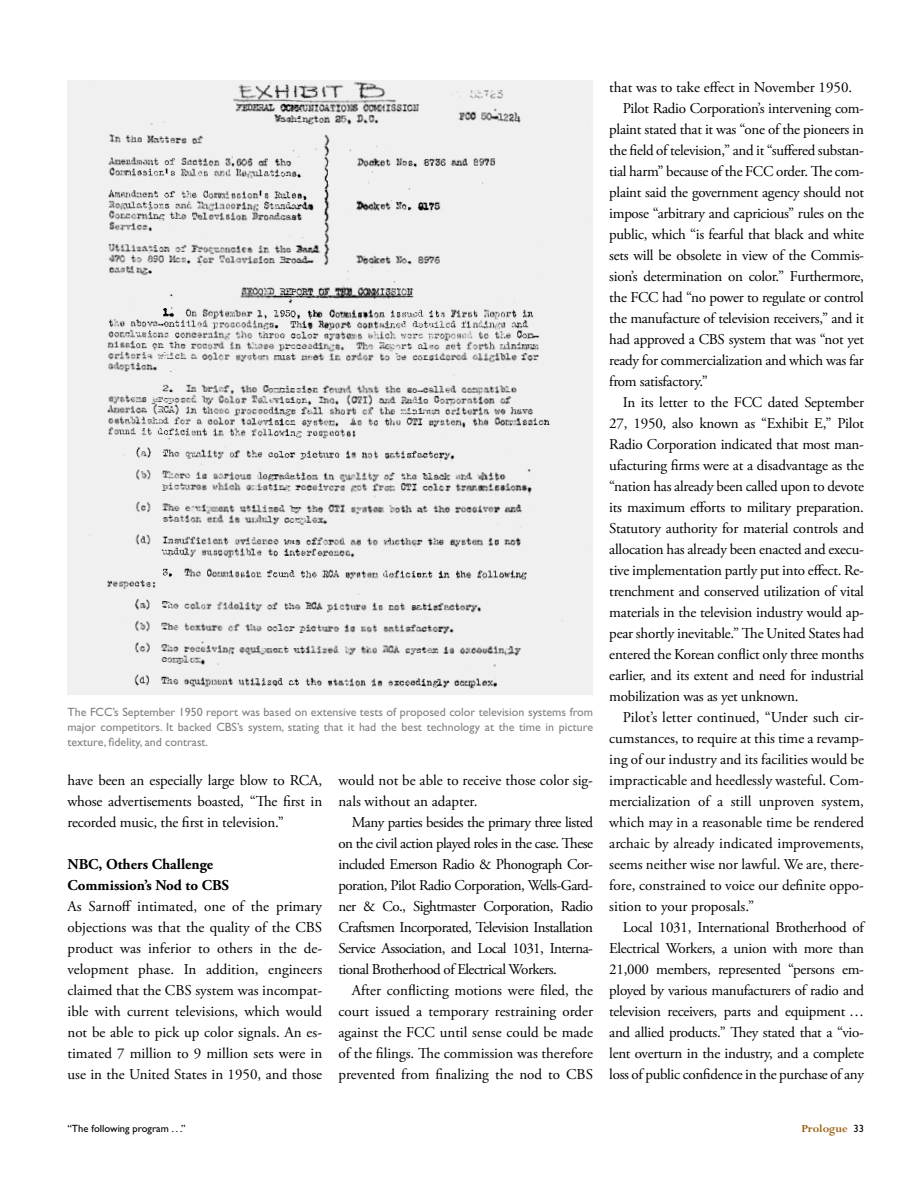
<style>
.page{position:relative;width:918px;height:1188px;background:#fff}
.page>*{position:absolute;margin:0;border:0;box-sizing:border-box;transform-origin:0 0}
.t1{font:15px/21px "Adobe Garamond Pro";letter-spacing:-.015em;color:#000;text-align:justify}
.t2{font:700 15px/21px "Adobe Garamond Pro";color:#000}
.t3{font:12px/15px "Gill Sans";color:#808285;text-align:justify}
.t4{font:700 12px "Perpetua Std";color:#9b5f0e}
.t5{font:10.5px "Gill Sans Std";color:#000}
.s1{font-family:"Gill Sans Std";font-weight:400;font-size:10.5px;color:#000}
</style>
<div class="page">
<img style="left:68px;top:81px;width:525px;height:614px">
<p class="t3" style="left:68px;top:704px;width:527px">The FCC’s September 1950 report was based on extensive tests of proposed color television systems from major competitors. It backed CBS’s system, stating that it had the best technology at the time in picture texture, fidelity, and contrast.</p>
<p class="t1" style="left:68px;top:771px;width:256px">have been an especially large blow to RCA, whose advertisements boasted, “The first in recorded music, the first in television.”</p>
<p class="t2" style="left:68px;top:854px;width:163px">NBC, Others Challenge<br>Commission’s Nod to CBS</p>
<p class="t1" style="left:68px;top:897px;width:256px">As Sarnoff intimated, one of the primary objections was that the quality of the CBS product was inferior to others in the de&shy;velopment phase. In addition, engineers claimed that the CBS system was incompat&shy;ible with current televisions, which would not be able to pick up color signals. An es&shy;timated 7 million to 9 million sets were in use in the United States in 1950, and those</p>
<p class="t1" style="left:338px;top:771px;width:256px">would not be able to receive those color sig&shy;nals without an adapter.</p>
<p class="t1" style="left:338px;top:813px;width:256px;text-indent:14px">Many parties besides the primary three listed on the civil action played roles in the case. These included Emerson Radio &amp; Phonograph Cor&shy;poration, Pilot Radio Corporation, Wells-Gard&shy;ner &amp; Co., Sightmaster Corporation, Radio Craftsmen Incorporated, Television Installation Service Association, and Local 1031, Interna&shy;tional Brotherhood of Electrical Workers.</p>
<p class="t1" style="left:338px;top:981px;width:256px;text-indent:14px">After conflicting motions were filed, the court issued a temporary restraining order against the FCC until sense could be made of the filings. The commission was therefore prevented from finalizing the nod to CBS</p>
<p class="t1" style="left:609px;top:77px;width:245px">that was to take effect in November 1950.</p>
<p class="t1" style="left:623px;top:98px;width:243px">Pilot Radio Corporation’s intervening com-</p>
<p class="t1" style="left:609px;top:119px;width:256px">plaint stated that it was “one of the pioneers in</p>
<p class="t1" style="left:609px;top:140px;width:256px">the field of television,” and it “suffered substan-</p>
<p class="t1" style="left:609px;top:161px;width:256px">tial harm” because of the FCC order. The com-</p>
<p class="t1" style="left:609px;top:182px;width:256px">plaint said the government agency should not</p>
<p class="t1" style="left:609px;top:203px;width:256px">impose “arbitrary and capricious” rules on the</p>
<p class="t1" style="left:609px;top:224px;width:256px">public, which “is fearful that black and white</p>
<p class="t1" style="left:609px;top:245px;width:256px">sets will be obsolete in view of the Commis-</p>
<p class="t1" style="left:609px;top:266px;width:256px">sion’s determination on color.” Furthermore,</p>
<p class="t1" style="left:609px;top:287px;width:256px">the FCC had “no power to regulate or control</p>
<p class="t1" style="left:609px;top:308px;width:256px">the manufacture of television receivers,” and it</p>
<p class="t1" style="left:609px;top:329px;width:256px">had approved a CBS system that was “not yet</p>
<p class="t1" style="left:609px;top:350px;width:256px">ready for commercialization and which was far</p>
<p class="t1" style="left:609px;top:371px;width:100px">from satisfactory.”</p>
<p class="t1" style="left:623px;top:392px;width:243px">In its letter to the FCC dated September</p>
<p class="t1" style="left:609px;top:413px;width:256px">27, 1950, also known as “Exhibit E,” Pilot</p>
<p class="t1" style="left:609px;top:434px;width:256px">Radio Corporation indicated that most man-</p>
<p class="t1" style="left:609px;top:455px;width:256px">ufacturing firms were at a disadvantage as the</p>
<p class="t1" style="left:609px;top:476px;width:256px">“nation has already been called upon to devote</p>
<p class="t1" style="left:609px;top:497px;width:256px">its maximum efforts to military preparation.</p>
<p class="t1" style="left:609px;top:518px;width:256px">Statutory authority for material controls and</p>
<p class="t1" style="left:609px;top:539px;width:256px">allocation has already been enacted and execu-</p>
<p class="t1" style="left:609px;top:560px;width:256px">tive implementation partly put into effect. Re-</p>
<p class="t1" style="left:609px;top:581px;width:256px">trenchment and conserved utilization of vital</p>
<p class="t1" style="left:609px;top:602px;width:256px">materials in the television industry would ap-</p>
<p class="t1" style="left:609px;top:623px;width:256px">pear shortly inevitable.” The United States had</p>
<p class="t1" style="left:609px;top:644px;width:256px">entered the Korean conflict only three months</p>
<p class="t1" style="left:609px;top:665px;width:256px">earlier, and its extent and need for industrial</p>
<p class="t1" style="left:609px;top:686px;width:191px">mobilization was as yet unknown.</p>
<p class="t1" style="left:623px;top:707px;width:243px">Pilot’s letter continued, “Under such cir-</p>
<p class="t1" style="left:609px;top:728px;width:256px">cumstances, to require at this time a revamp-</p>
<p class="t1" style="left:609px;top:749px;width:256px">ing of our industry and its facilities would be</p>
<p class="t1" style="left:609px;top:770px;width:256px">impracticable and heedlessly wasteful. Com-</p>
<p class="t1" style="left:609px;top:791px;width:256px">mercialization of a still unproven system,</p>
<p class="t1" style="left:609px;top:812px;width:256px">which may in a reasonable time be rendered</p>
<p class="t1" style="left:609px;top:833px;width:256px">archaic by already indicated improvements,</p>
<p class="t1" style="left:609px;top:854px;width:256px">seems neither wise nor lawful. We are, there-</p>
<p class="t1" style="left:609px;top:875px;width:256px">fore, constrained to voice our definite oppo-</p>
<p class="t1" style="left:609px;top:896px;width:146px">sition to your proposals.”</p>
<p class="t1" style="left:623px;top:917px;width:244px">Local 1031, International Brotherhood of</p>
<p class="t1" style="left:609px;top:938px;width:256px">Electrical Workers, a union with more than</p>
<p class="t1" style="left:609px;top:959px;width:256px">21,000 members, represented “persons em-</p>
<p class="t1" style="left:609px;top:980px;width:256px">ployed by various manufacturers of radio and</p>
<p class="t1" style="left:609px;top:1001px;width:256px">television receivers, parts and equipment …</p>
<p class="t1" style="left:609px;top:1022px;width:256px">and allied products.” They stated that a “vio-</p>
<p class="t1" style="left:609px;top:1043px;width:256px">lent overturn in the industry, and a complete</p>
<p class="t1" style="left:609px;top:1064px;width:256px">loss of public confidence in the purchase of any</p>
<p class="t5" style="left:68px;top:1122px;width:120px">“The following program . . .”</p>
<p class="t4" style="left:801px;top:1122px;width:64px">Prologue <span class="s1">33</span></p>
</div>
